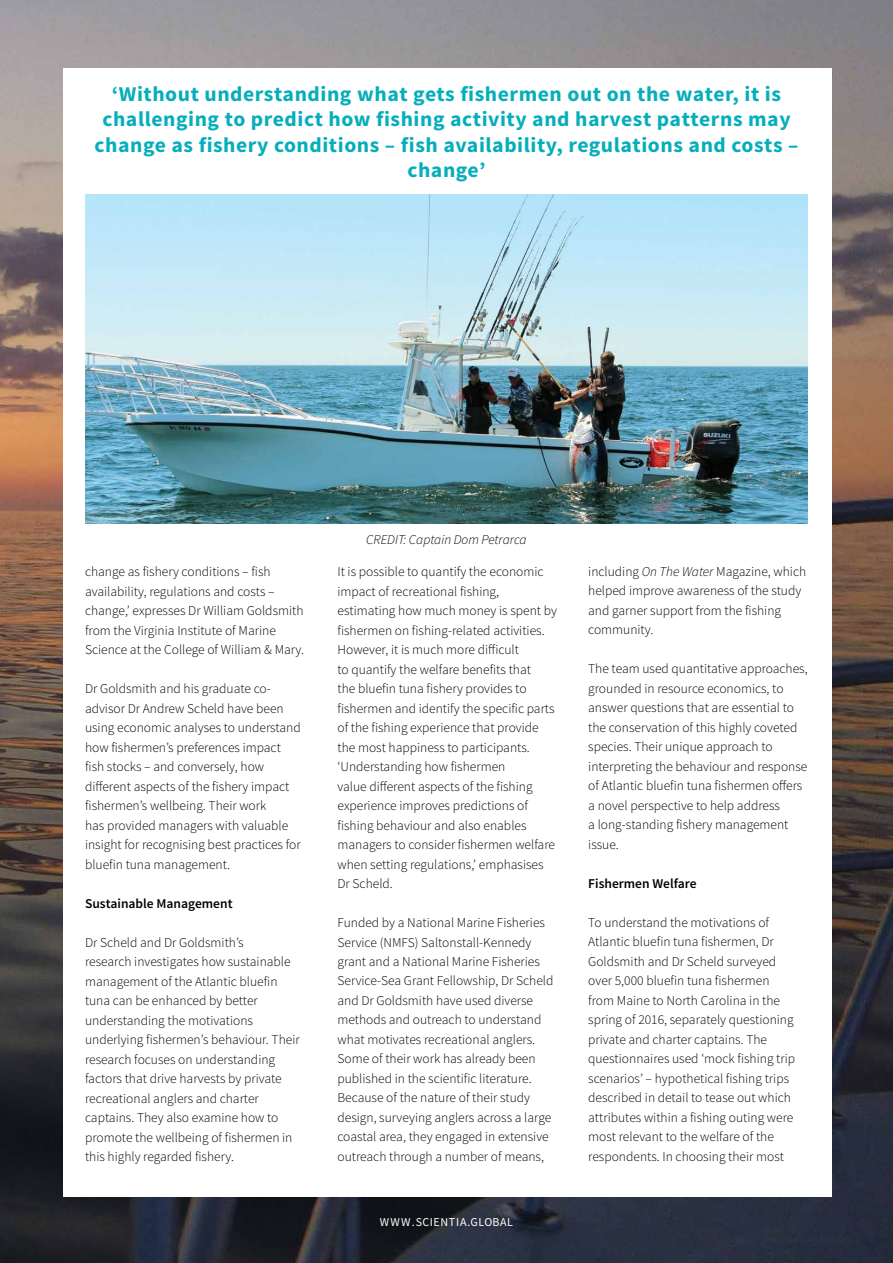
<style>
.page{position:relative;width:893px;height:1263px;background:#fff}
.page>*{position:absolute;margin:0;border:0;box-sizing:border-box;transform-origin:0 0}
.t1{font:700 21px/25.5px "Source Sans Pro";letter-spacing:.025em;color:#06aebb;text-align:center}
.t2{font:300 13.5px/19.5px "Source Sans Pro";color:#000}
.t3{font:600 13.5px "Source Sans Pro";color:#000}
.t4{font:italic 300 13.5px "Source Sans Pro";color:#000}
.t5{font:12px "Source Sans Pro";letter-spacing:.05em;color:#fff}
.s1{font-style:italic}
</style>
<div class="page">
<img style="left:0;top:0;width:893px;height:1263px">
<div style="left:63px;top:68px;width:769px;height:1129px;background:#fff"></div>
<img style="left:85px;top:194px;width:723px;height:329px">
<h1 class="t1" style="left:94px;top:82px;width:706px">‘Without understanding what gets fishermen out on the water, it is challenging to predict how fishing activity and harvest patterns may change as fishery conditions – fish availability, regulations and costs – change’</h1>
<p class="t2" style="left:85px;top:562px;width:221px">change as fishery conditions – fish availability, regulations and costs – change,’ expresses Dr William Goldsmith from the Virginia Institute of Marine Science at the College of William &amp; Mary.</p>
<p class="t2" style="left:85px;top:679px;width:217px">Dr Goldsmith and his graduate co&shy;advisor Dr Andrew Scheld have been using economic analyses to understand how fishermen’s preferences impact fish stocks – and conversely, how different aspects of the fishery impact fishermen’s wellbeing. Their work<br>has provided managers with valuable insight for recognising best practices for bluefin tuna management.</p>
<p class="t3" style="left:85px;top:895px;width:149px">Sustainable Management</p>
<p class="t2" style="left:85px;top:932px;width:216px">Dr Scheld and Dr Goldsmith’s<br>research investigates how sustainable management of the Atlantic bluefin tuna can be enhanced by better understanding the motivations underlying fishermen’s behaviour. Their research focuses on understanding factors that drive harvests by private recreational anglers and charter captains. They also examine how to promote the wellbeing of fishermen in this highly regarded fishery.</p>
<p class="t4" style="left:366px;top:531px;width:162px">CREDIT: Captain Dom Petrarca</p>
<p class="t2" style="left:337px;top:562px;width:221px">It is possible to quantify the economic impact of recreational fishing, estimating how much money is spent by fishermen on fishing-related activities.<br>However, it is much more difficult<br>to quantify the welfare benefits that<br>the bluefin tuna fishery provides to fishermen and identify the specific parts of the fishing experience that provide the most happiness to participants. ‘Understanding how fishermen<br>value different aspects of the fishing experience improves predictions of fishing behaviour and also enables managers to consider fishermen welfare when setting regulations,’ emphasises Dr Scheld.</p>
<p class="t2" style="left:337px;top:913px;width:218px">Funded by a National Marine Fisheries Service (NMFS) Saltonstall-Kennedy grant and a National Marine Fisheries Service-Sea Grant Fellowship, Dr Scheld and Dr Goldsmith have used diverse methods and outreach to understand what motivates recreational anglers.<br>Some of their work has already been published in the scientific literature.<br>Because of the nature of their study design, surveying anglers across a large coastal area, they engaged in extensive outreach through a number of means,</p>
<p class="t5" style="left:380px;top:1214px;width:135px">WWW.SCIENTIA.GLOBAL</p>
<p class="t2" style="left:588px;top:562px;width:219px">including <span class="s1">On The Water</span> Magazine, which helped improve awareness of the study and garner support from the fishing community.</p>
<p class="t2" style="left:588px;top:659px;width:221px">The team used quantitative approaches, grounded in resource economics, to answer questions that are essential to the conservation of this highly coveted species. Their unique approach to interpreting the behaviour and response of Atlantic bluefin tuna fishermen offers a novel perspective to help address<br>a long-standing fishery management issue.</p>
<p class="t3" style="left:588px;top:875px;width:110px">Fishermen Welfare</p>
<p class="t2" style="left:588px;top:913px;width:208px">To understand the motivations of Atlantic bluefin tuna fishermen, Dr Goldsmith and Dr Scheld surveyed over 5,000 bluefin tuna fishermen from Maine to North Carolina in the spring of 2016, separately questioning private and charter captains. The questionnaires used ‘mock fishing trip scenarios’ – hypothetical fishing trips described in detail to tease out which attributes within a fishing outing were most relevant to the welfare of the respondents. In choosing their most</p>
</div>
